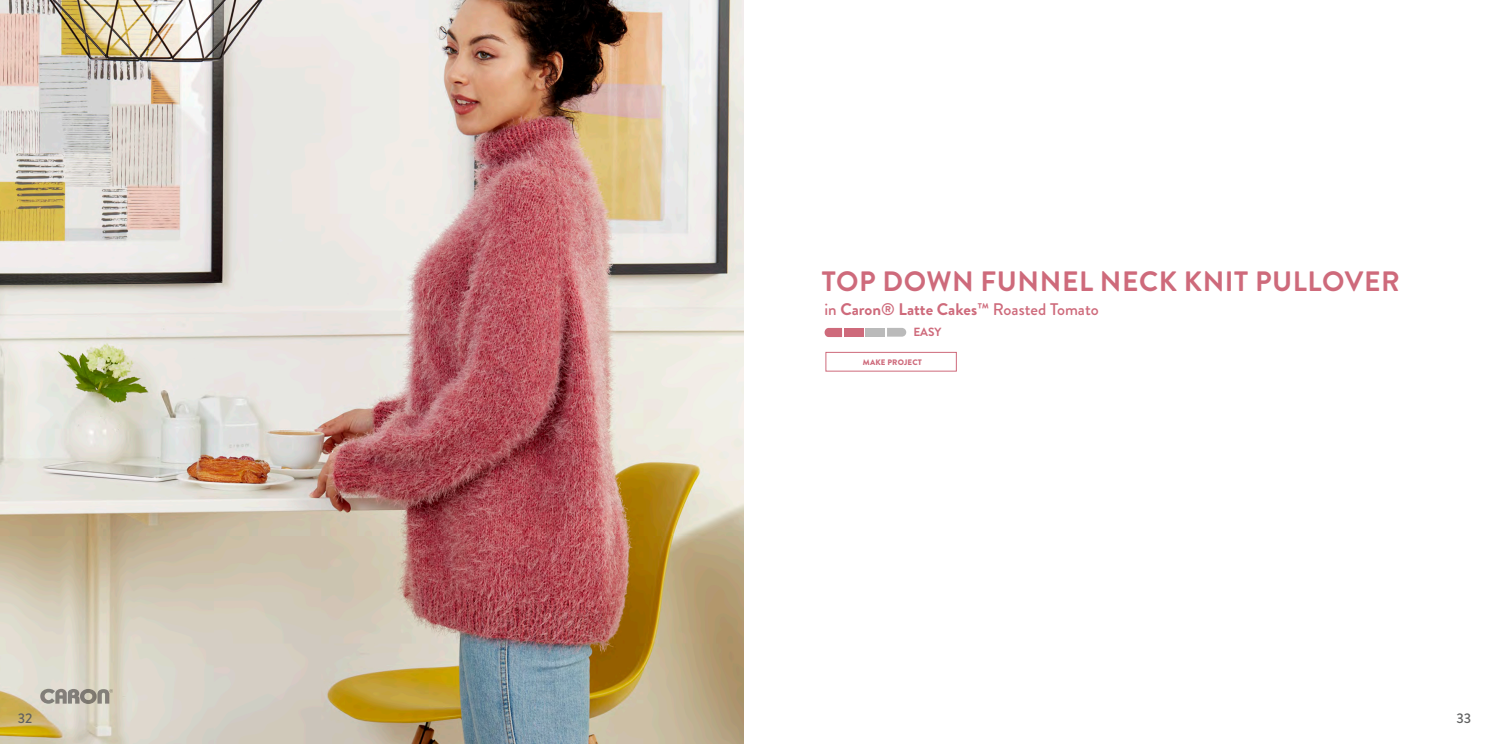
<style>
.page{position:relative;width:1488px;height:744px;background:#fff}
.page>*{position:absolute;margin:0;border:0;box-sizing:border-box;transform-origin:0 0}
.t1{font:700 28px "Brandon Grotesque";letter-spacing:.02em;color:#ce6a7b}
.t2{font:500 16.8px "Brandon Grotesque";color:#ce6a7b}
.t3{font:500 14px "Brandon Grotesque";color:#5f6060}
.t4{font:700 11.9px "Brandon Grotesque";color:#ce6a7b}
.t5{font:900 7.96px "Brandon Grotesque";letter-spacing:.02em;color:#ce6a7b}
.s1{font-weight:700}
</style>
<div class="page">
<img style="left:0;top:0;width:744px;height:744px">
<svg style="left:824px;top:328px;width:18px;height:9px"></svg>
<div style="left:844px;top:328px;width:19px;height:9px;background:#ce6a7b"></div>
<div style="left:865px;top:328px;width:20px;height:9px;background:#bababa"></div>
<svg style="left:887px;top:328px;width:19px;height:9px"></svg>
<div style="left:825px;top:352px;width:131px;height:19px;border:1px solid #ce6a7b"></div>
<svg style="left:40px;top:689px;width:73px;height:15px"></svg>
<p class="t3" style="left:18px;top:708px;width:16px">32</p>
<p class="t1" style="left:821px;top:262px;width:579px">TOP DOWN FUNNEL NECK KNIT PULLOVER</p>
<p class="t4" style="left:913px;top:323px;width:30px">EASY</p>
<p class="t5" style="left:863px;top:356px;width:61px">MAKE PROJECT</p>
<p class="t2" style="left:824px;top:298px;width:276px">in <span class="s1">Caron</span>® <span class="s1">Latte Cakes</span>™ Roasted Tomato</p>
<p class="t3" style="left:1456px;top:708px;width:16px">33</p>
</div>
